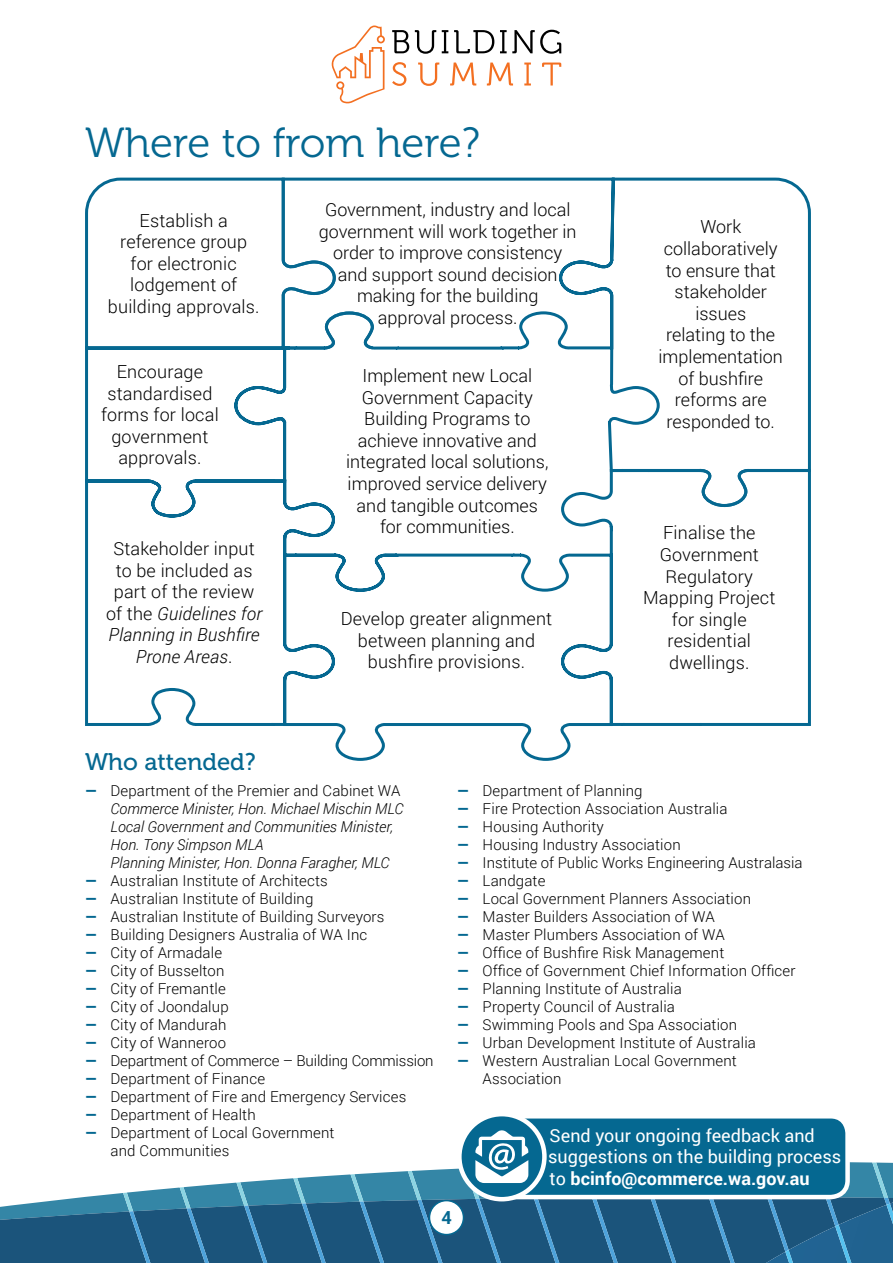
<style>
.page{position:relative;width:893px;height:1263px;background:#fff}
.page>*{position:absolute;margin:0;border:0;box-sizing:border-box;transform-origin:0 0}
.Sub_Headings_L1_-_Or{font:42px "Museo 300";color:#056891}
.Sub_Headings_L1_-_Or-2{font:24px "Museo 500";color:#056891}
.Body_Text_12pt{font:300 18px/21.6px "Roboto";color:#000;text-align:center}
.Body_Text_12pt-2{font:18px/21.6px "Roboto";color:#fff}
.t1{font:700 18px "Roboto";color:#056891}
.t2{font:300 15px/18px "Roboto";letter-spacing:.01em;color:#000}
.t3{font:italic 300 15px/18px "Roboto";color:#000}
.t4{font:300 15px "Roboto";letter-spacing:-.01em;color:#000}
.s1{font-style:italic}
.s2{font-weight:900;font-style:normal;color:#056891}
.s3{font-style:normal}
.s4{font-weight:900;color:#056891}
.s5{font-weight:700}
</style>
<div class="page">
<svg style="left:85px;top:177px;width:726px;height:584px"></svg>
<svg style="left:332px;top:26px;width:53px;height:77px"></svg>
<svg style="left:392px;top:30px;width:169px;height:24px"></svg>
<svg style="left:392px;top:62px;width:169px;height:24px"></svg>
<div style="left:499px;top:1116px;width:349px;height:81px;background:#056891;border-radius:17px"></div>
<div style="left:497px;top:1114px;width:353px;height:85px;border:4px solid #fff;border-radius:17px"></div>
<svg style="left:459px;top:1114px;width:85px;height:85px"></svg>
<svg style="left:0;top:1130px;width:893px;height:133px"></svg>
<div style="left:429px;top:1200px;width:34px;height:34px;background:#fff;border-radius:50%"></div>
<div style="left:429px;top:1200px;width:35px;height:35px;border:2px solid #056891;border-radius:50%"></div>
<h1 class="Sub_Headings_L1_-_Or" style="left:85px;top:120px;width:396px">Where to from here?</h1>
<p class="Body_Text_12pt" style="left:319px;top:198px;width:259px">Government, industry and local government will work together in order to improve consistency and support sound decision making for the building<br>approval process.</p>
<p class="Body_Text_12pt" style="left:108px;top:209px;width:153px">Establish a reference group for electronic lodgement of building approvals.</p>
<p class="Body_Text_12pt" style="left:658px;top:216px;width:126px">Work collaboratively to ensure that stakeholder issues<br>relating to the implementation of bushfire reforms are responded to.</p>
<p class="Body_Text_12pt" style="left:101px;top:360px;width:119px">Encourage standardised forms for local government approvals.</p>
<p class="Body_Text_12pt" style="left:346px;top:364px;width:204px">Implement new Local<br>Government Capacity<br>Building Programs to achieve innovative and integrated local solutions, improved service delivery and tangible outcomes for communities.</p>
<p class="Body_Text_12pt" style="left:643px;top:522px;width:134px">Finalise the<br>Government<br>Regulatory<br>Mapping Project for single residential dwellings.</p>
<p class="Body_Text_12pt" style="left:106px;top:537px;width:158px">Stakeholder input to be included as part of the review of the <span class="s1">Guidelines for<br>Planning in Bushfire<br>Prone Areas</span>.</p>
<p class="Body_Text_12pt" style="left:341px;top:607px;width:213px">Develop greater alignment between planning and bushfire provisions.</p>
<h1 class="Sub_Headings_L1_-_Or-2" style="left:85px;top:748px;width:172px">Who attended?</h1>
<p class="t3" style="left:111px;top:781px;width:294px;text-indent:-26px"><span class="s2">—</span> <span class="s3">Department of the Premier and Cabinet WA </span>Commerce Minister, Hon. Michael Mischin MLC Local Government and Communities Minister, Hon. Tony Simpson MLA<br>Planning Minister, Hon. Donna Faragher, MLC</p>
<p class="t2" style="left:85px;top:871px;width:244px"><span class="s4">—</span> Australian Institute of Architects</p>
<p class="t2" style="left:85px;top:889px;width:230px"><span class="s4">—</span> Australian Institute of Building</p>
<p class="t2" style="left:85px;top:907px;width:301px"><span class="s4">—</span> Australian Institute of Building Surveyors</p>
<p class="t2" style="left:85px;top:925px;width:284px"><span class="s4">—</span> Building Designers Australia of WA Inc</p>
<p class="t2" style="left:85px;top:943px;width:139px"><span class="s4">—</span> City of Armadale</p>
<p class="t2" style="left:85px;top:961px;width:141px"><span class="s4">—</span> City of Busselton</p>
<p class="t2" style="left:85px;top:979px;width:142px"><span class="s4">—</span> City of Fremantle</p>
<p class="t2" style="left:85px;top:997px;width:145px"><span class="s4">—</span> City of Joondalup</p>
<p class="t2" style="left:85px;top:1015px;width:143px"><span class="s4">—</span> City of Mandurah</p>
<p class="t2" style="left:85px;top:1033px;width:143px"><span class="s4">—</span> City of Wanneroo</p>
<p class="t4" style="left:85px;top:1050px;width:350px"><span class="s4">—</span> Department of Commerce – Building Commission</p>
<p class="t2" style="left:85px;top:1069px;width:182px"><span class="s4">—</span> Department of Finance</p>
<p class="t2" style="left:85px;top:1087px;width:323px"><span class="s4">—</span> Department of Fire and Emergency Services</p>
<p class="t2" style="left:85px;top:1105px;width:172px"><span class="s4">—</span> Department of Health</p>
<p class="t2" style="left:111px;top:1123px;width:226px;text-indent:-26px"><span class="s4">—</span> Department of Local Government and Communities</p>
<p class="t2" style="left:457px;top:781px;width:187px"><span class="s4">—</span> Department of Planning</p>
<p class="t2" style="left:457px;top:799px;width:272px"><span class="s4">—</span> Fire Protection Association Australia</p>
<p class="t2" style="left:457px;top:817px;width:148px"><span class="s4">—</span> Housing Authority</p>
<p class="t2" style="left:457px;top:835px;width:225px"><span class="s4">—</span> Housing Industry Association</p>
<p class="t2" style="left:457px;top:853px;width:347px"><span class="s4">—</span> Institute of Public Works Engineering Australasia</p>
<p class="t2" style="left:457px;top:871px;width:90px"><span class="s4">—</span> Landgate</p>
<p class="t2" style="left:457px;top:889px;width:295px"><span class="s4">—</span> Local Government Planners Association</p>
<p class="t2" style="left:457px;top:907px;width:259px"><span class="s4">—</span> Master Builders Association of WA</p>
<p class="t2" style="left:457px;top:925px;width:269px"><span class="s4">—</span> Master Plumbers Association of WA</p>
<p class="t2" style="left:457px;top:943px;width:269px"><span class="s4">—</span> Office of Bushfire Risk Management</p>
<p class="t2" style="left:457px;top:961px;width:340px"><span class="s4">—</span> Office of Government Chief Information Officer</p>
<p class="t2" style="left:457px;top:979px;width:226px"><span class="s4">—</span> Planning Institute of Australia</p>
<p class="t2" style="left:457px;top:997px;width:219px"><span class="s4">—</span> Property Council of Australia</p>
<p class="t2" style="left:457px;top:1015px;width:281px"><span class="s4">—</span> Swimming Pools and Spa Association</p>
<p class="t2" style="left:457px;top:1033px;width:300px"><span class="s4">—</span> Urban Development Institute of Australia</p>
<p class="t2" style="left:483px;top:1051px;width:256px;text-indent:-26px"><span class="s4">—</span> Western Australian Local Government<br>Association</p>
<p class="t1" style="left:441px;top:1205px;width:12px">4</p>
<p class="Body_Text_12pt-2" style="left:548px;top:1123px;width:295px">Send your ongoing feedback and suggestions on the building process to <span class="s5">bcinfo@commerce.wa.gov.au</span></p>
</div>
